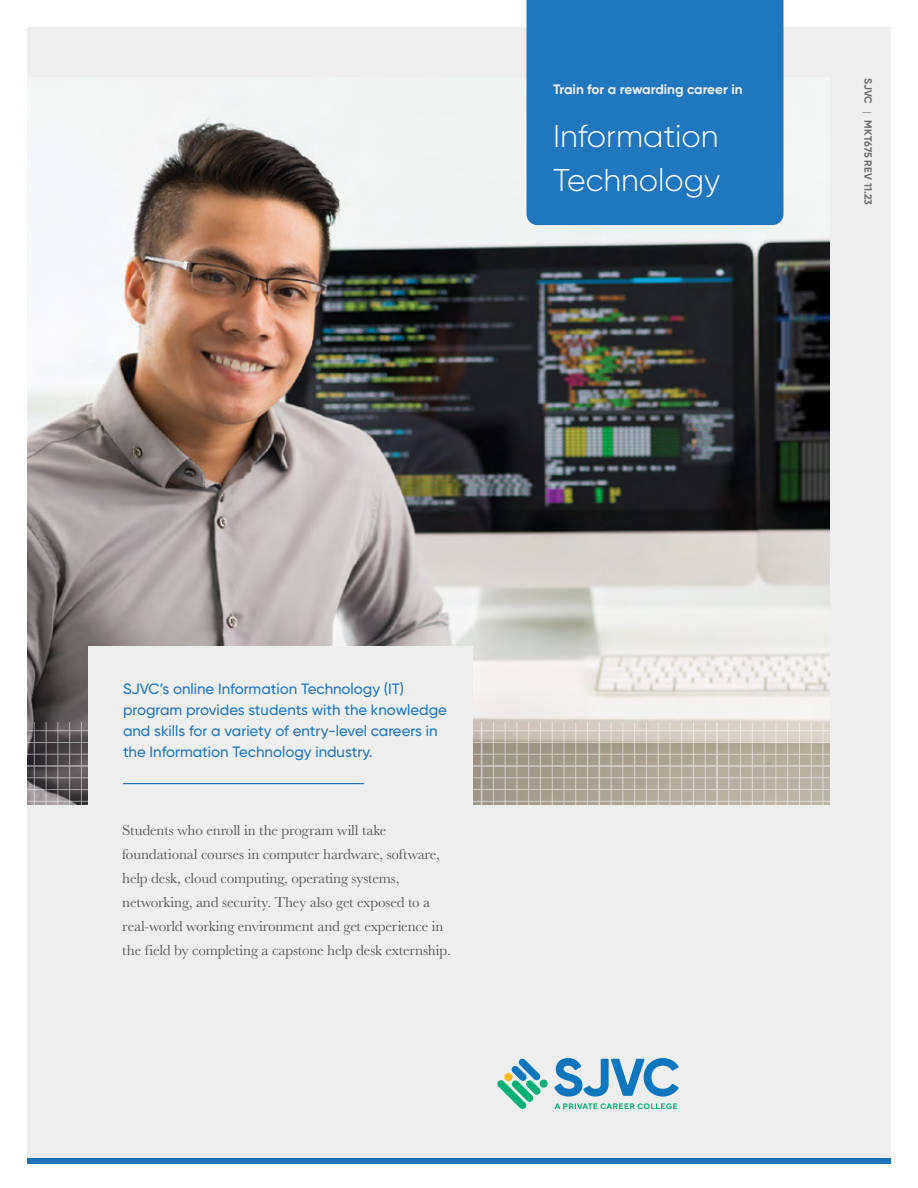
<style>
.page{position:relative;width:918px;height:1188px;background:#fff}
.page>*{position:absolute;margin:0;border:0;box-sizing:border-box;transform-origin:0 0}
.t1{font:300 31.5px "Gilroy";color:#fff}
.t2{font:15px/24px "Baskerville URW";letter-spacing:-.01em;color:#58595b}
.t3{font:500 15px/21px "Gilroy";color:#2077bd}
.t4{font:700 13.65px "Gilroy";color:#efeeee}
.t5{font:700 10.5px "Gilroy";letter-spacing:.005em;color:#6d6e71}
.s1{font-family:"Baskerville URW";font-weight:400}
</style>
<div class="page">
<div style="left:27px;top:27px;width:864px;height:1134px;background:#efeeee"></div>
<img style="left:27px;top:78px;width:802px;height:727px">
<div style="left:527px;top:0;width:256px;height:225px;background:#2077bd"></div>
<svg style="left:555px;top:1103px;width:122px;height:6px"></svg>
<svg style="left:554px;top:1058px;width:125px;height:39px"></svg>
<svg style="left:497px;top:1058px;width:51px;height:51px"></svg>
<hr style="left:27px;top:778px;width:802px;height:1px;background:#808285">
<hr style="left:27px;top:789px;width:802px;height:1px;background:#808285">
<hr style="left:27px;top:801px;width:802px;height:1px;background:#808285">
<hr style="left:27px;top:765px;width:802px;height:2px;background:#808285">
<hr style="left:27px;top:730px;width:802px;height:1px;background:#808285">
<hr style="left:27px;top:742px;width:802px;height:1px;background:#808285">
<hr style="left:27px;top:754px;width:802px;height:1px;background:#808285">
<hr style="left:823px;top:723px;width:1px;height:82px;background:#808285">
<hr style="left:811px;top:723px;width:1px;height:82px;background:#808285">
<hr style="left:799px;top:723px;width:1px;height:82px;background:#808285">
<hr style="left:787px;top:723px;width:1px;height:82px;background:#808285">
<hr style="left:776px;top:723px;width:1px;height:82px;background:#808285">
<hr style="left:764px;top:723px;width:1px;height:82px;background:#808285">
<hr style="left:752px;top:723px;width:1px;height:82px;background:#808285">
<hr style="left:740px;top:723px;width:1px;height:82px;background:#808285">
<hr style="left:729px;top:723px;width:1px;height:82px;background:#808285">
<hr style="left:716px;top:723px;width:2px;height:82px;background:#808285">
<hr style="left:705px;top:723px;width:1px;height:82px;background:#808285">
<hr style="left:693px;top:723px;width:1px;height:82px;background:#808285">
<hr style="left:681px;top:723px;width:1px;height:82px;background:#808285">
<hr style="left:670px;top:723px;width:1px;height:82px;background:#808285">
<hr style="left:658px;top:723px;width:1px;height:82px;background:#808285">
<hr style="left:646px;top:723px;width:1px;height:82px;background:#808285">
<hr style="left:634px;top:723px;width:1px;height:82px;background:#808285">
<hr style="left:623px;top:723px;width:1px;height:82px;background:#808285">
<hr style="left:611px;top:723px;width:1px;height:82px;background:#808285">
<hr style="left:599px;top:723px;width:1px;height:82px;background:#808285">
<hr style="left:587px;top:723px;width:1px;height:82px;background:#808285">
<hr style="left:576px;top:723px;width:1px;height:82px;background:#808285">
<hr style="left:564px;top:723px;width:1px;height:82px;background:#808285">
<hr style="left:552px;top:723px;width:1px;height:82px;background:#808285">
<hr style="left:540px;top:723px;width:1px;height:82px;background:#808285">
<hr style="left:528px;top:723px;width:1px;height:82px;background:#808285">
<hr style="left:517px;top:723px;width:1px;height:82px;background:#808285">
<hr style="left:505px;top:723px;width:1px;height:82px;background:#808285">
<hr style="left:493px;top:723px;width:1px;height:82px;background:#808285">
<hr style="left:481px;top:723px;width:1px;height:82px;background:#808285">
<hr style="left:81px;top:723px;width:1px;height:82px;background:#808285">
<hr style="left:69px;top:723px;width:1px;height:82px;background:#808285">
<hr style="left:58px;top:723px;width:1px;height:82px;background:#808285">
<hr style="left:46px;top:723px;width:1px;height:82px;background:#808285">
<hr style="left:34px;top:723px;width:1px;height:82px;background:#808285">
<div style="left:88px;top:646px;width:384px;height:256px;background:#efeeee"></div>
<hr style="left:123px;top:783px;width:241px;height:1px;background:#2077bd">
<div style="left:27px;top:1158px;width:864px;height:6px;background:#1e73b6"></div>
<p class="t4" style="left:553px;top:81px;width:191px">Train for a rewarding career in</p>
<p class="t1" style="left:553px;top:117px;width:167px">Information</p>
<p class="t1" style="left:553px;top:160px;width:169px">Technology</p>
<p class="t5" style="left:875px;top:78px;width:129px;rotate:90deg">SJVC <span class="s1">|</span> MKT675 REV 11.23</p>
<p class="t3" style="left:123px;top:678px;width:326px">SJVC’s online Information Technology (IT) program provides students with the knowledge and skills for a variety of entry-level careers in the Information Technology industry.</p>
<p class="t2" style="left:122px;top:817px;width:330px">Students who enroll in the program will take foundational courses in computer hardware, software, help desk, cloud computing, operating systems, networking, and security. They also get exposed to a real-world working environment and get experience in the field by completing a capstone help desk externship.</p>
</div>
